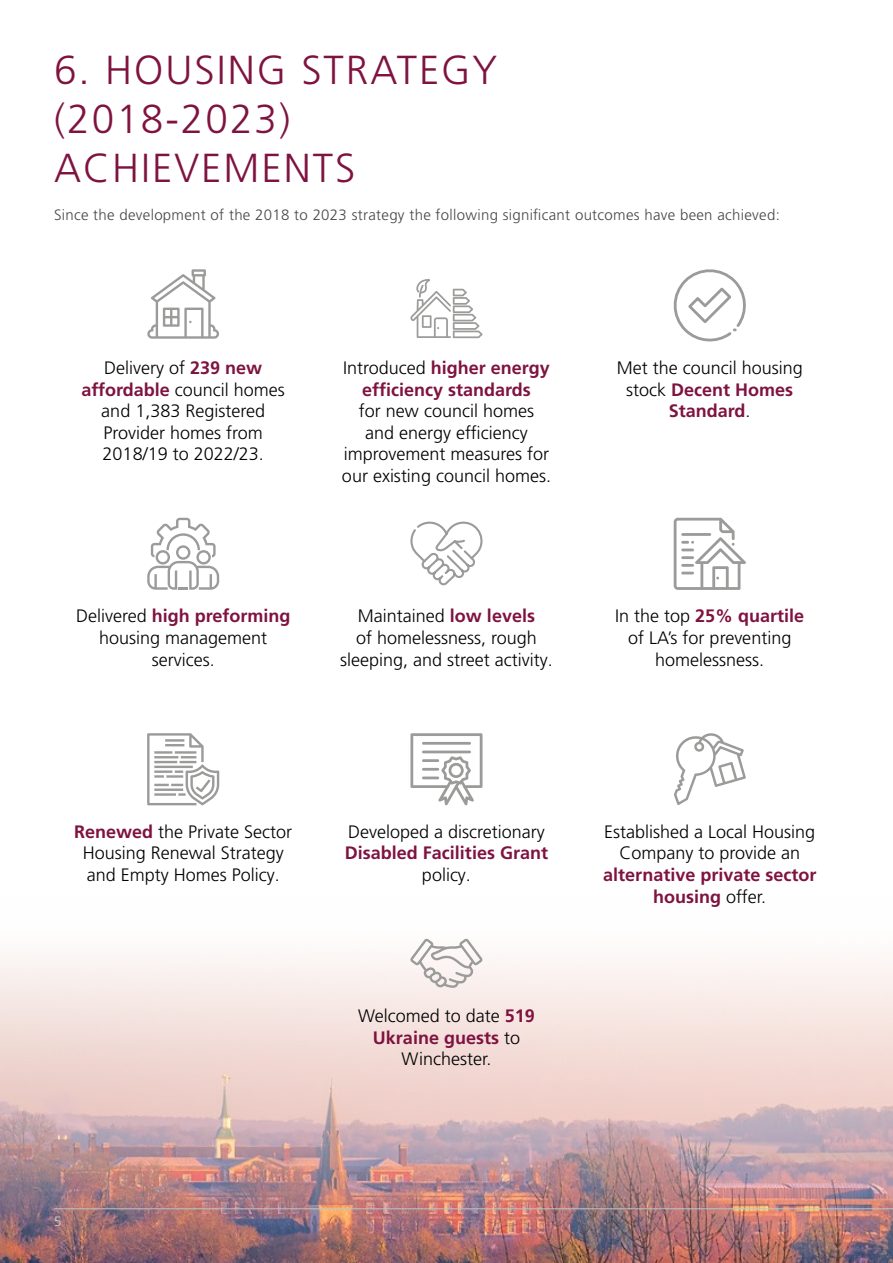
<style>
.page{position:relative;width:893px;height:1263px;background:#fff}
.page>*{position:absolute;margin:0;border:0;box-sizing:border-box;transform-origin:0 0}
.t1{font:300 40.5px/48.6px "Frutiger LT Pro";letter-spacing:.05em;color:#7f1340}
.t2{font:300 18px/21.6px "Frutiger LT Pro";color:#000;text-align:center}
.t3{font:700 18px/21.6px "Frutiger LT Pro";color:#7f1340;text-align:center}
.t4{font:300 15px "Frutiger LT Pro";letter-spacing:.02em;color:#464847}
.t5{font:300 13.5px "Frutiger LT Pro";color:#d2d3d5}
.s1{font-weight:700;color:#7f1340}
.s2{font-weight:300;color:#000}
</style>
<div class="page">
<img style="left:0;top:938px;width:893px;height:325px">
<hr style="left:54px;top:1208px;width:839px;height:1px;background:#bec3c6">
<svg style="left:147px;top:269px;width:72px;height:70px"></svg>
<svg style="left:410px;top:279px;width:73px;height:59px"></svg>
<svg style="left:674px;top:269px;width:72px;height:72px"></svg>
<svg style="left:147px;top:518px;width:72px;height:72px"></svg>
<svg style="left:410px;top:521px;width:73px;height:64px"></svg>
<svg style="left:674px;top:518px;width:72px;height:72px"></svg>
<svg style="left:147px;top:733px;width:72px;height:72px"></svg>
<hr style="left:154px;top:793px;width:22px;height:3px;background:#9b9b9a">
<svg style="left:410px;top:733px;width:72px;height:72px"></svg>
<svg style="left:674px;top:733px;width:72px;height:72px"></svg>
<svg style="left:410px;top:939px;width:72px;height:49px"></svg>
<h1 class="t1" style="left:54px;top:46px;width:445px">6. HOUSING STRATEGY (2018-2023)<br>ACHIEVEMENTS</h1>
<p class="t4" style="left:54px;top:206px;width:727px">Since the development of the 2018 to 2023 strategy the following significant outcomes have been achieved:</p>
<p class="t2" style="left:81px;top:357px;width:205px">Delivery of <span class="s1">239 new affordable</span> council homes and 1,383 Registered<br>Provider homes from<br>2018/19 to 2022/23.</p>
<p class="t3" style="left:343px;top:357px;width:208px"><span class="s2">Introduced</span> higher energy efficiency standards</p>
<p class="t2" style="left:342px;top:400px;width:211px">for new council homes<br>and energy efficiency improvement measures for our existing council homes.</p>
<p class="t2" style="left:617px;top:357px;width:188px">Met the council housing stock <span class="s1">Decent Homes<br>Standard</span>.</p>
<p class="t2" style="left:76px;top:605px;width:216px">Delivered <span class="s1">high preforming </span>housing management services.</p>
<p class="t2" style="left:340px;top:605px;width:214px">Maintained <span class="s1">low levels<br></span>of homelessness, rough sleeping, and street activity.</p>
<p class="t2" style="left:615px;top:605px;width:191px">In the top <span class="s1">25% quartile </span>of LA’s for preventing homelessness.</p>
<p class="t2" style="left:74px;top:821px;width:219px"><span class="s1">Renewed</span> the Private Sector<br>Housing Renewal Strategy and Empty Homes Policy.</p>
<p class="t2" style="left:348px;top:821px;width:198px">Developed a discretionary</p>
<p class="t3" style="left:345px;top:842px;width:205px">Disabled Facilities Grant</p>
<p class="t2" style="left:422px;top:864px;width:50px">policy.</p>
<p class="t2" style="left:358px;top:1005px;width:178px">Welcomed to date <span class="s1">519<br>Ukraine guests</span> to<br>Winchester.</p>
<p class="t2" style="left:604px;top:821px;width:213px">Established a Local Housing<br>Company to provide an</p>
<p class="t3" style="left:603px;top:864px;width:215px">alternative private sector housing <span class="s2">offer.</span></p>
<p class="t5" style="left:54px;top:1214px;width:9px">5</p>
</div>
